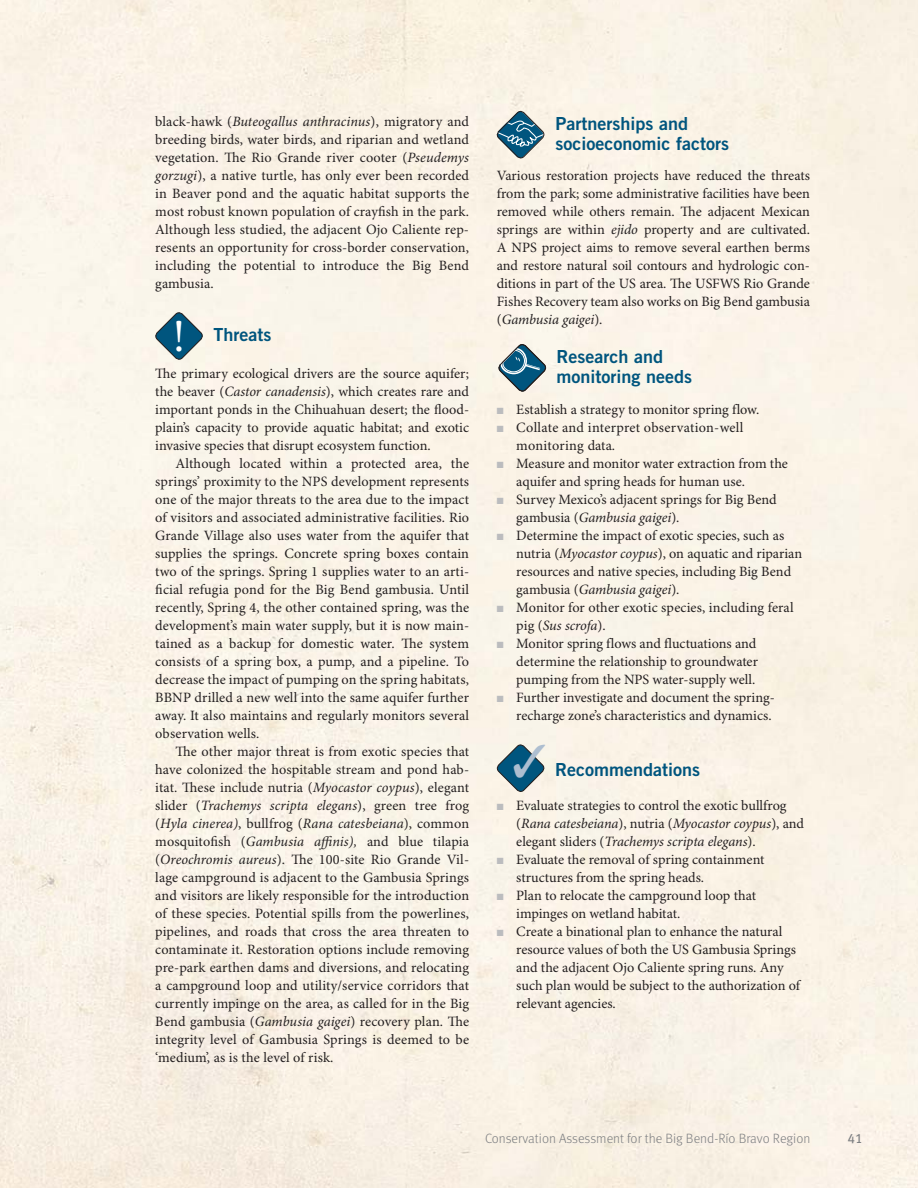
<style>
.page{position:relative;width:918px;height:1188px;background:#fff}
.page>*{position:absolute;margin:0;border:0;box-sizing:border-box;transform-origin:0 0}
.t1{font:45.45px "Minion Pro";color:#fff}
.t2{font:18px/20.2px "Trade Gothic LT Std Bd 2";color:#00557e}
.t3{font:14.25px/18px "Minion Pro";color:#231f20;text-align:justify}
.t4{font:300 13.5px "Meta Pro";color:#7c7e81}
.t5{font:13.5px "Meta Pro";color:#7c7e81}
.s1{font-style:italic}
</style>
<div class="page">
<svg style="left:154px;top:311px;width:50px;height:50px;background:#789eab"></svg>
<svg style="left:495px;top:110px;width:51px;height:50px;background:#8daab4"></svg>
<svg style="left:497px;top:343px;width:50px;height:50px;background:#88a6b1"></svg>
<svg style="left:497px;top:408px;width:6px;height:6px"></svg>
<svg style="left:497px;top:426px;width:6px;height:6px"></svg>
<svg style="left:497px;top:462px;width:6px;height:6px"></svg>
<svg style="left:497px;top:498px;width:6px;height:6px"></svg>
<svg style="left:497px;top:534px;width:6px;height:6px"></svg>
<svg style="left:497px;top:606px;width:6px;height:6px"></svg>
<svg style="left:497px;top:642px;width:6px;height:6px"></svg>
<svg style="left:497px;top:696px;width:6px;height:6px"></svg>
<svg style="left:495px;top:743px;width:51px;height:50px;background:#7a9eab"></svg>
<svg style="left:497px;top:804px;width:6px;height:6px"></svg>
<svg style="left:497px;top:858px;width:6px;height:6px"></svg>
<svg style="left:497px;top:894px;width:6px;height:6px"></svg>
<svg style="left:497px;top:930px;width:6px;height:6px"></svg>
<p class="t3" style="left:155px;top:114px;width:315px">black-hawk (<span class="s1">Buteogallus anthracinus</span>), migratory and breeding birds, water birds, and riparian and wetland vegetation. The Rio Grande river cooter (<span class="s1">Pseudemys gorzugi</span>), a native turtle, has only ever been recorded in Beaver pond and the aquatic habitat supports the most robust known population of crayfish in the park.<br>Although less studied, the adjacent Ojo Caliente rep&shy;resents an opportunity for cross-border conservation, including the potential to introduce the Big Bend gambusia.</p>
<h1 class="t1" style="left:173px;top:318px;width:14px">!</h1>
<p class="t2" style="left:214px;top:326px;width:59px">Threats</p>
<p class="t3" style="left:155px;top:366px;width:315px">The primary ecological drivers are the source aquifer; the beaver (<span class="s1">Castor canadensis</span>), which creates rare and important ponds in the Chihuahuan desert; the flood&shy;plain’s capacity to provide aquatic habitat; and exotic invasive species that disrupt ecosystem function.</p>
<p class="t3" style="left:155px;top:456px;width:316px;text-indent:20px">Although located within a protected area, the springs’ proximity to the NPS development represents one of the major threats to the area due to the impact of visitors and associated administrative facilities. Rio Grande Village also uses water from the aquifer that supplies the springs. Concrete spring boxes contain two of the springs. Spring 1 supplies water to an arti&shy;ficial refugia pond for the Big Bend gambusia. Until recently, Spring 4, the other contained spring, was the development’s main water supply, but it is now main&shy;tained as a backup for domestic water. The system consists of a spring box, a pump, and a pipeline. To decrease the impact of pumping on the spring habitats, BBNP drilled a new well into the same aquifer further away. It also maintains and regularly monitors several observation wells.</p>
<p class="t3" style="left:155px;top:744px;width:315px;text-indent:20px">The other major threat is from exotic species that have colonized the hospitable stream and pond hab&shy;itat. These include nutria (<span class="s1">Myocastor coypus</span>), elegant slider (<span class="s1">Trachemys scripta elegans</span>), green tree frog (<span class="s1">Hyla cinerea)</span>, bullfrog (<span class="s1">Rana catesbeiana</span>), common mosquitofish (<span class="s1">Gambusia affinis),</span> and blue tilapia (<span class="s1">Oreochromis aureus</span>). The 100-site Rio Grande Vil&shy;lage campground is adjacent to the Gambusia Springs and visitors are likely responsible for the introduction of these species. Potential spills from the powerlines, pipelines, and roads that cross the area threaten to contaminate it. Restoration options include removing pre-park earthen dams and diversions, and relocating a campground loop and utility/service corridors that currently impinge on the area, as called for in the Big Bend gambusia (<span class="s1">Gambusia gaigei</span>) recovery plan. The integrity level of Gambusia Springs is deemed to be ‘medium’, as is the level of risk.</p>
<p class="t2" style="left:556px;top:115px;width:175px">Partnerships and socioeconomic factors</p>
<p class="t3" style="left:497px;top:168px;width:315px">Various restoration projects have reduced the threats from the park; some administrative facilities have been removed while others remain. The adjacent Mexican springs are within <span class="s1">ejido</span> property and are cultivated.<br>A NPS project aims to remove several earthen berms and restore natural soil contours and hydrologic con&shy;ditions in part of the US area. The USFWS Rio Grande Fishes Recovery team also works on Big Bend gambusia (<span class="s1">Gambusia gaigei</span>).</p>
<p class="t2" style="left:557px;top:348px;width:137px">Research and monitoring needs</p>
<p class="t3" style="left:516px;top:402px;width:287px;text-align:left">Establish a strategy to monitor spring flow.<br>Collate and interpret observation-well monitoring data.<br>Measure and monitor water extraction from the aquifer and spring heads for human use.<br>Survey Mexico’s adjacent springs for Big Bend gambusia (<span class="s1">Gambusia gaigei</span>).<br>Determine the impact of exotic species, such as nutria (<span class="s1">Myocastor coypus</span>), on aquatic and riparian resources and native species, including Big Bend gambusia (<span class="s1">Gambusia gaigei</span>).<br>Monitor for other exotic species, including feral pig (<span class="s1">Sus scrofa</span>).<br>Monitor spring flows and fluctuations and determine the relationship to groundwater pumping from the NPS water-supply well.<br>Further investigate and document the spring&shy;recharge zone’s characteristics and dynamics.</p>
<p class="t2" style="left:555px;top:761px;width:147px">Recommendations</p>
<p class="t3" style="left:516px;top:798px;width:289px;text-align:left">Evaluate strategies to control the exotic bullfrog (<span class="s1">Rana catesbeiana</span>), nutria (<span class="s1">Myocastor coypus</span>), and elegant sliders (<span class="s1">Trachemys scripta elegans</span>).<br>Evaluate the removal of spring containment structures from the spring heads.<br>Plan to relocate the campground loop that impinges on wetland habitat.<br>Create a binational plan to enhance the natural resource values of both the US Gambusia Springs and the adjacent Ojo Caliente spring runs. Any such plan would be subject to the authorization of relevant agencies.</p>
<p class="t4" style="left:485px;top:1133px;width:327px">Conservation Assessment for the Big Bend-Río Bravo Region</p>
<p class="t5" style="left:847px;top:1131px;width:17px">41</p>
</div>
